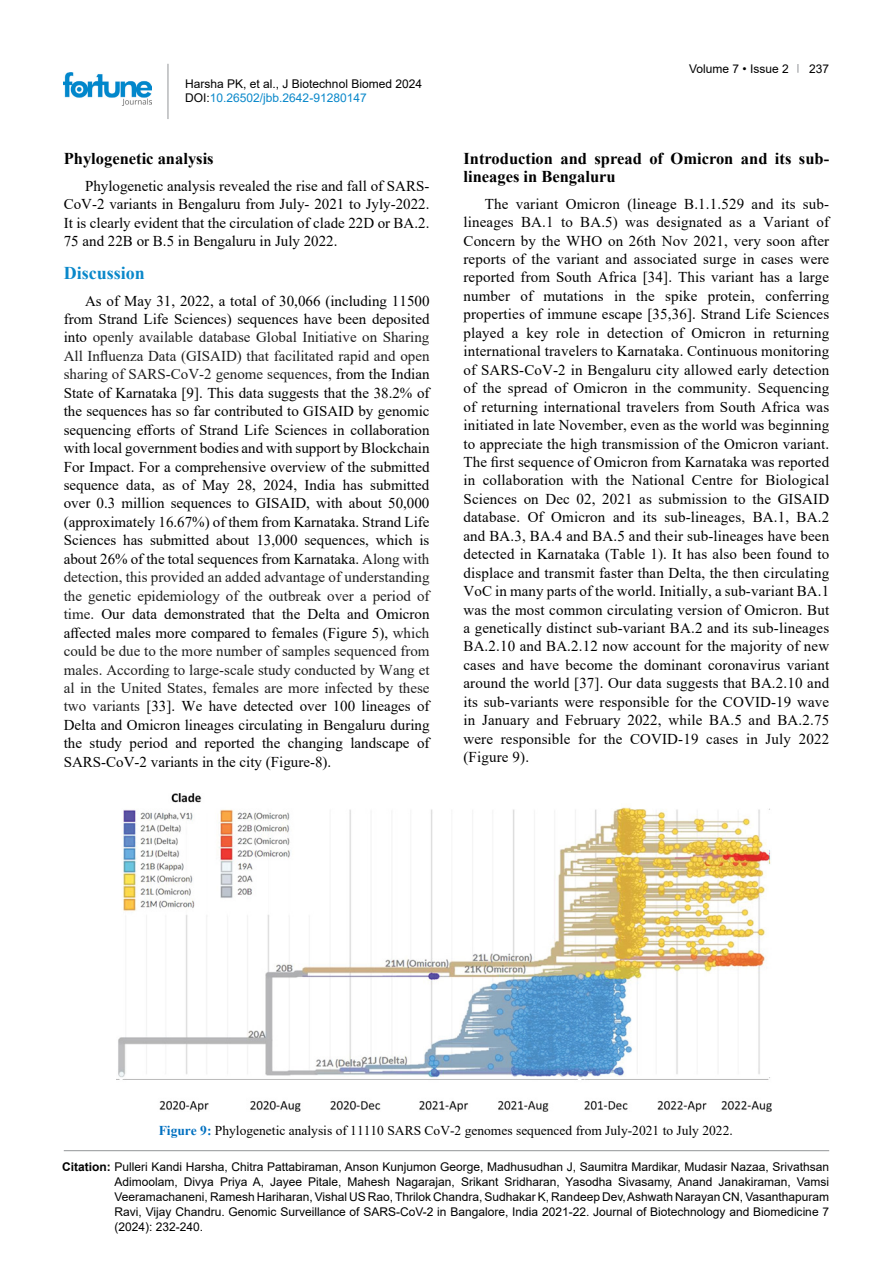
<style>
.page{position:relative;width:893px;height:1263px;background:#fff}
.page>*{position:absolute;margin:0;border:0;box-sizing:border-box;transform-origin:0 0}
.t1{font:700 18px "Times New Roman";color:#0a88ca}
.t2{font:700 16.5px/18px "Times New Roman";color:#000}
.t3{font:15px/18.5px "Times New Roman";color:#000;text-align:justify}
.t4{font:13.5px "Times New Roman";color:#000}
.t5{font:12px/15px "Arial";color:#000}
.s1{color:#0a88ca}
.s2{color:#1f1f1f}
.s3{font-weight:700;color:#0070c0}
.s4{font-weight:700}
</style>
<div class="page">
<hr style="left:168px;top:64px;width:1px;height:55px;background:#939598">
<img style="left:64px;top:72px;width:88px;height:33px">
<hr style="left:64px;top:1150px;width:765px;height:1px;background:#939598">
<img style="left:117px;top:793px;width:654px;height:318px">
<p class="t5" style="left:185px;top:76px;width:238px;line-height:14.4px">Harsha PK, et al., J Biotechnol Biomed 2024<br>DOI:<span class="s1">10.26502/jbb.2642-91280147</span></p>
<p class="t2" style="left:64px;top:149px;width:151px">Phylogenetic analysis</p>
<p class="t3" style="left:64px;top:176px;width:367px;text-indent:21px">Phylogenetic analysis revealed the rise and fall of SARS-CoV-2 variants in Bengaluru from July- 2021 to Jyly-2022.<br>It is clearly evident that the circulation of clade 22D or BA.2.<br>75 and 22B or B.5 in Bengaluru in July 2022.</p>
<p class="t1" style="left:64px;top:260px;width:83px">Discussion</p>
<p class="t3" style="left:64px;top:291px;width:367px;text-indent:21px">As of May 31, 2022, a total of 30,066 (including 11500 from Strand Life Sciences) sequences have been deposited into <span class="s2">openly available database Global Initiative on Sharing All Influenza Data (GISAID) that facilitated rapid and open sharing of SARS-CoV-2 genome sequences,</span> from the Indian State of Karnataka [9]. This data suggests that the 38.2% of the sequences has so far contributed to GISAID by genomic sequencing efforts of Strand Life Sciences in collaboration with local government bodies and with support by Blockchain For Impact. For a comprehensive overview of the submitted sequence data, as of May 28, 2024, India has submitted over 0.3 million sequences to GISAID, with about 50,000 (approximately 16.67%) of them from Karnataka. Strand Life Sciences has submitted about 13,000 sequences, which is about 26% of the total sequences from Karnataka. <span class="s2">Along with detection, this provided an added advantage of understanding the genetic epidemiology of the outbreak over a period of time.</span> Our data demonstrated that the Delta and Omicron affected males more compared to females (Figure 5), <span class="s2">which could be due to the more number of samples sequenced from males. According to large-scale study conducted by Wang et al in the United States, females are more infected by these two variants</span> [33]. We have detected over 100 lineages of Delta and Omicron lineages circulating in Bengaluru during the study period and reported the changing landscape of SARS-CoV-2 variants in the city (Figure-8).</p>
<p class="t5" style="left:689px;top:61px;width:101px">Volume 7 • Issue 2</p>
<p class="t5" style="left:809px;top:61px;width:22px">237</p>
<p class="t2" style="left:463px;top:149px;width:367px">Introduction and spread of Omicron and its sub&shy;lineages in Bengaluru</p>
<p class="t3" style="left:463px;top:194px;width:367px;text-indent:21px">The variant Omicron (lineage B.1.1.529 and its sub&shy;lineages BA.1 to BA.5) was designated as a Variant of Concern by the WHO on 26th Nov 2021, very soon after reports of the variant and associated surge in cases were reported from South Africa [34]. This variant has a large number of mutations in the spike protein, conferring properties of immune escape [35,36]. Strand Life Sciences played a key role in detection of Omicron in returning international travelers to Karnataka. Continuous monitoring of SARS-CoV-2 in Bengaluru city allowed early detection of the spread of Omicron in the community. Sequencing of returning international travelers from South Africa was initiated in late November, even as the world was beginning to appreciate the high transmission of the Omicron variant.<br>The first sequence of Omicron from Karnataka was reported in collaboration with the National Centre for Biological Sciences on Dec 02, 2021 as submission to the GISAID database. Of Omicron and its sub-lineages, BA.1, BA.2 and BA.3, BA.4 and BA.5 and their sub-lineages have been detected in Karnataka (Table 1). It has also been found to displace and transmit faster than Delta, the then circulating VoC in many parts of the world. Initially, a sub-variant BA.1 was the most common circulating version of Omicron. But a genetically distinct sub-variant BA.2 and its sub-lineages BA.2.10 and BA.2.12 now account for the majority of new cases and have become the dominant coronavirus variant around the world [37]. Our data suggests that BA.2.10 and its sub-variants were responsible for the COVID-19 wave in January and February 2022, while BA.5 and BA.2.75 were responsible for the COVID-19 cases in July 2022 (Figure 9).</p>
<p class="t4" style="left:159px;top:1120px;width:576px"><span class="s3">Figure 9:</span> Phylogenetic analysis of 11110 SARS CoV-2 genomes sequenced from July-2021 to July 2022.</p>
<p class="t5" style="left:115px;top:1159px;width:716px;text-align:justify;text-indent:-52px"><span class="s4">Citation:</span> Pulleri Kandi Harsha, Chitra Pattabiraman, Anson Kunjumon George, Madhusudhan J, Saumitra Mardikar, Mudasir Nazaa, Srivathsan Adimoolam, Divya Priya A, Jayee Pitale, Mahesh Nagarajan, Srikant Sridharan, Yasodha Sivasamy, Anand Janakiraman, Vamsi Veeramachaneni, Ramesh Hariharan, Vishal US Rao, Thrilok Chandra, Sudhakar K, Randeep Dev, Ashwath Narayan CN, Vasanthapuram Ravi, Vijay Chandru. Genomic Surveillance of SARS-CoV-2 in Bangalore, India 2021-22. Journal of Biotechnology and Biomedicine 7 (2024): 232-240.</p>
</div>
